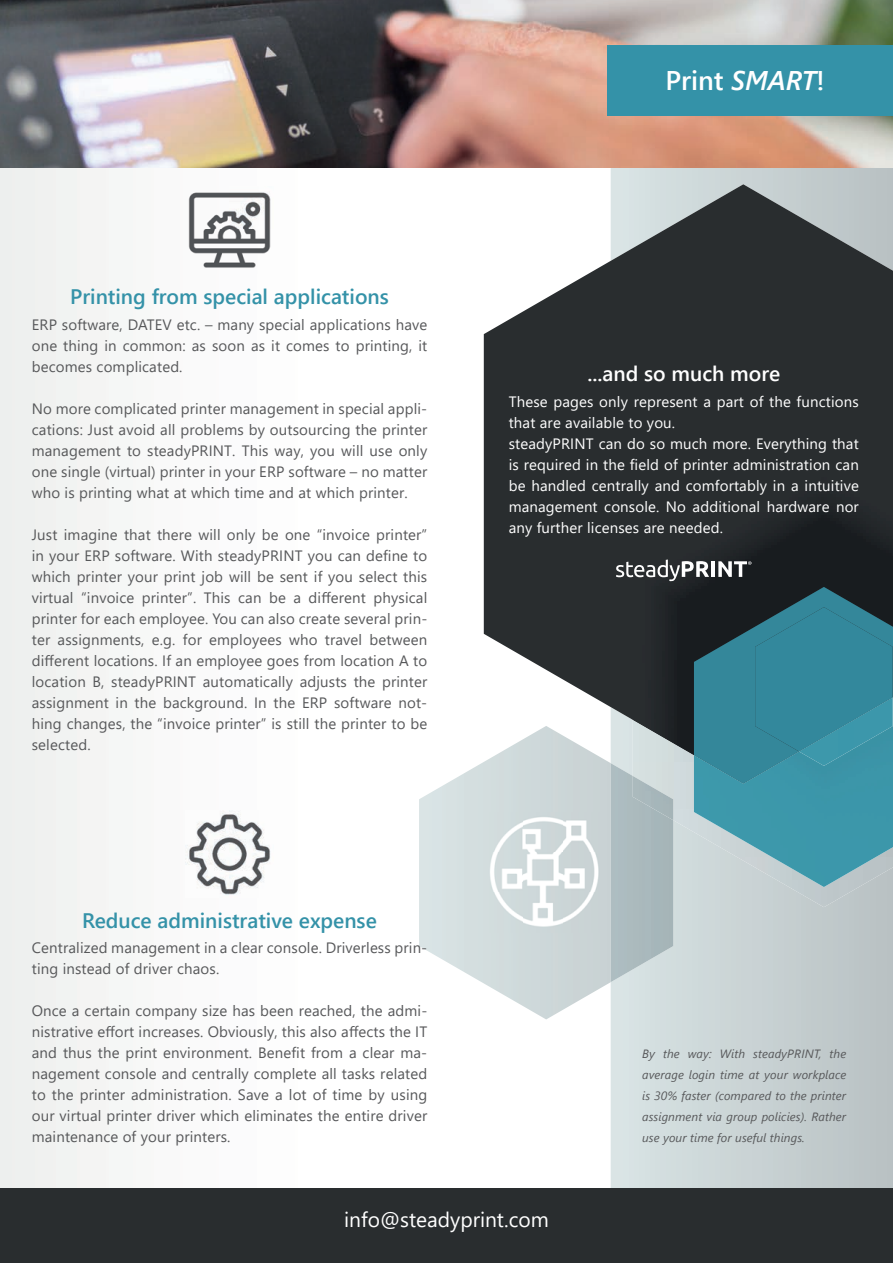
<style>
.page{position:relative;width:893px;height:1263px;background:#fff}
.page>*{position:absolute;margin:0;border:0;box-sizing:border-box;transform-origin:0 0}
.t1{font:600 27px "Segoe UI";color:#fff}
.t2{font:600 21px "Segoe UI";color:#3492a8}
.t3{font:21px "Segoe UI";color:#fff}
.t4{font:600 21px "Segoe UI";color:#fff}
.t5{font:15px/21px "Segoe UI";letter-spacing:.01em;color:#57585a;text-align:justify}
.t6{font:15px/21px "Segoe UI";letter-spacing:.01em;color:#fff}
.t7{font:italic 12px/21px "Segoe UI";letter-spacing:.01em;color:#57585a;text-align:justify}
.s1{font-style:italic}
</style>
<div class="page">
<svg style="left:611px;top:168px;width:282px;height:1020px;background:#c8d1d3"></svg>
<svg style="left:484px;top:184px;width:409px;height:579px;background:#535759"></svg>
<svg style="left:419px;top:726px;width:192px;height:293px"></svg>
<img style="left:611px;top:763px;width:62px;height:219px">
<img style="left:633px;top:755px;width:260px;height:152px">
<img style="left:633px;top:466px;width:260px;height:289px">
<img style="left:633px;top:776px;width:40px;height:44px">
<img style="left:694px;top:784px;width:199px;height:103px">
<img style="left:694px;top:587px;width:199px;height:197px">
<div style="left:0;top:1188px;width:893px;height:75px;background:#292d2f"></div>
<img style="left:484px;top:812px;width:120px;height:120px">
<img style="left:186px;top:186px;width:87px;height:88px">
<img style="left:186px;top:810px;width:87px;height:88px">
<svg style="left:616px;top:559px;width:93px;height:22px"></svg>
<hr style="left:711px;top:561px;width:4px;height:16px;background:#fff">
<svg style="left:718px;top:561px;width:33px;height:16px"></svg>
<img style="left:0;top:0;width:893px;height:168px">
<div style="left:608px;top:45px;width:285px;height:70px;background:#3492a8"></div>
<h2 class="t2" style="left:70px;top:277px;width:320px">Printing from special applications</h2>
<p class="t5" style="left:32px;top:313px;width:397px">ERP software, DATEV etc. – many special applications have one thing in common: as soon as it comes to printing, it becomes complicated.</p>
<p class="t5" style="left:32px;top:397px;width:397px">No more complicated printer management in special appli&shy;cations: Just avoid all problems by outsourcing the printer management to steadyPRINT. This way, you will use only one single (virtual) printer in your ERP software – no matter who is printing what at which time and at which printer.</p>
<p class="t5" style="left:32px;top:523px;width:397px">Just imagine that there will only be one “invoice printer” in your ERP software. With steadyPRINT you can define to which printer your print job will be sent if you select this virtual “invoice printer”. This can be a different physical printer for each employee. You can also create several prin&shy;ter assignments, e.g. for employees who travel between different locations. If an employee goes from location A to location B, steadyPRINT automatically adjusts the printer assignment in the background. In the ERP software not&shy;hing changes, the “invoice printer” is still the printer to be selected.</p>
<h2 class="t2" style="left:82px;top:900px;width:296px">Reduce administrative expense</h2>
<p class="t5" style="left:32px;top:936px;width:397px">Centralized management in a clear console. Driverless prin&shy;ting instead of driver chaos.</p>
<p class="t5" style="left:32px;top:999px;width:397px">Once a certain company size has been reached, the admi&shy;nistrative effort increases. Obviously, this also affects the IT and thus the print environment. Benefit from a clear ma&shy;nagement console and centrally complete all tasks related to the printer administration. Save a lot of time by using our virtual printer driver which eliminates the entire driver maintenance of your printers.</p>
<h1 class="t1" style="left:665px;top:55px;width:161px">Print <span class="s1">SMART</span>!</h1>
<h2 class="t4" style="left:587px;top:353px;width:194px">...and so much more</h2>
<p class="t6" style="left:509px;top:389px;width:352px">These pages only represent a part of the functions that are available to you.<br>steadyPRINT can do so much more. Everything that is required in the field of printer administration can be handled centrally and comfortably in a intuitive management console. No additional hardware nor any further licenses are needed.</p>
<p class="t7" style="left:642px;top:1042px;width:206px">By the way: With steadyPRINT, the average login time at your workplace is 30% faster (compared to the printer assignment via group policies). Rather use your time for useful things.</p>
<h2 class="t3" style="left:344px;top:1199px;width:206px">info@steadyprint.com</h2>
</div>
